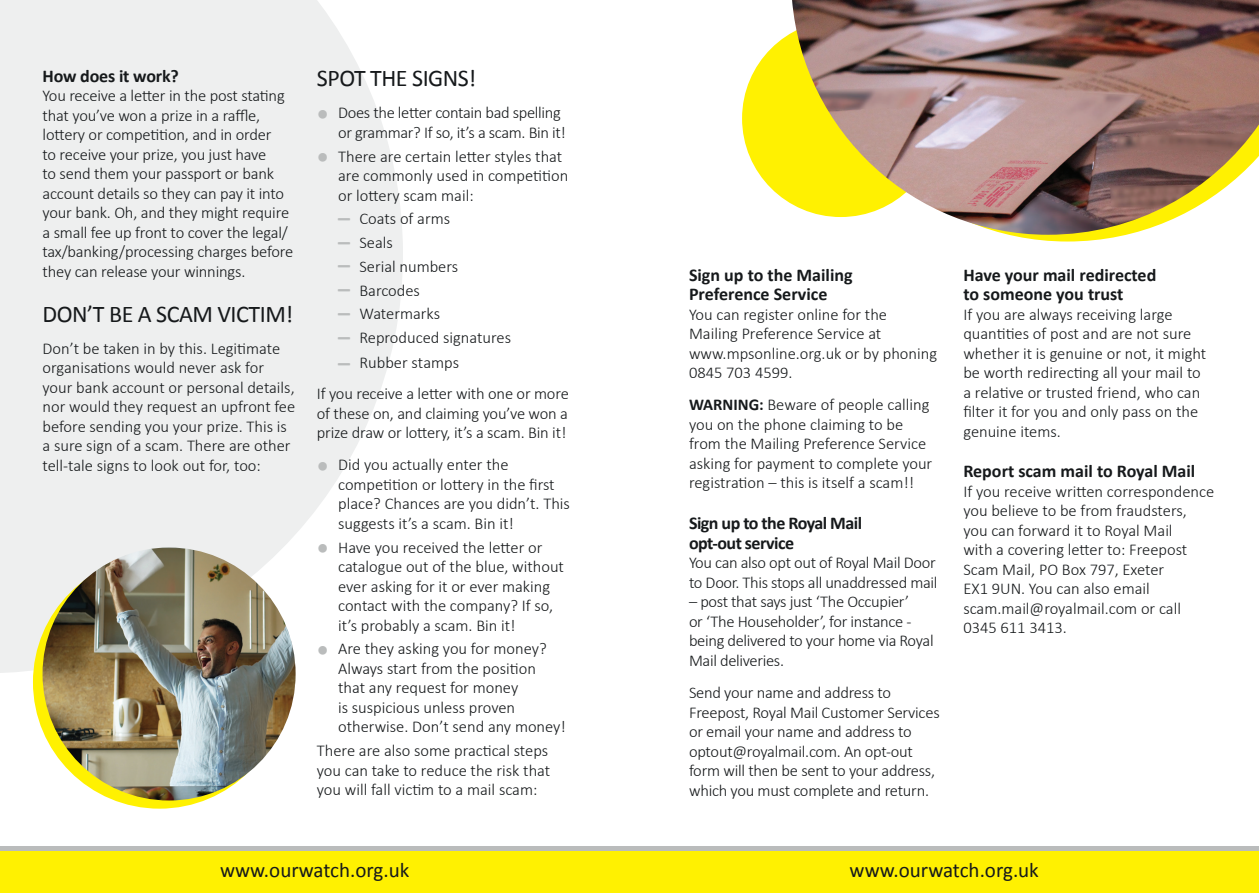
<style>
.page{position:relative;width:1259px;height:893px;background:#fff}
.page>*{position:absolute;margin:0;border:0;box-sizing:border-box;transform-origin:0 0}
.NHW_Sub_Heading{font:24px "Calibri";letter-spacing:-.02em;color:#16191b}
.t1{font:21px "Calibri";color:#16191b}
.NHW_Para_Heading{font:700 18px/19.5px "Calibri";color:#16191b}
.NHW_Para_Heading-2{font:700 18px/19.5px "Calibri";letter-spacing:-.03em;color:#16191b}
.NHW_Body{font:300 16.5px/19.5px "Calibri";letter-spacing:-.01em;color:#16191b}
.NHW_Bullets{font:300 16.5px/19.5px "Calibri";color:#16191b}
.NHW_Bullets-2{font:300 16.5px/19.5px "Calibri";letter-spacing:-.02em;color:#16191b}
.NHW_Last_Bullet{font:300 16.5px "Calibri";color:#16191b}
.s1{font-weight:700;font-size:24px;color:#babcbc}
.s2{font-weight:700}
</style>
<div class="page">
<div style="left:0;top:850px;width:1259px;height:43px;background:#fff101"></div>
<hr style="left:0;top:846px;width:1259px;height:4px;background:#babcbc">
<svg style="left:1010px;top:235px;width:115px;height:7px"></svg>
<svg style="left:0;top:0;width:403px;height:673px;background:#f0f1f1"></svg>
<div style="left:742px;top:20px;width:197px;height:197px;background:#fff101;border-radius:50%"></div>
<img style="left:792px;top:0;width:467px;height:235px">
<svg style="left:33px;top:556px;width:253px;height:253px;background:#f7ea0b"></svg>
<img style="left:43px;top:547px;width:253px;height:253px;border-radius:126px">
<p class="NHW_Para_Heading" style="left:43px;top:66px;width:138px">How does it work?</p>
<p class="NHW_Body" style="left:43px;top:86px;width:252px">You receive a letter in the post stating that you’ve won a prize in a raffle, lottery or competition, and in order<br>to receive your prize, you just have<br>to send them your passport or bank account details so they can pay it into your bank. Oh, and they might require a small fee up front to cover the legal/ tax/banking/processing charges before they can release your winnings.</p>
<p class="NHW_Sub_Heading" style="left:43px;top:298px;width:252px">DON’T BE A SCAM VICTIM!</p>
<p class="NHW_Body" style="left:43px;top:338px;width:254px">Don’t be taken in by this. Legitimate organisations would never ask for your bank account or personal details, nor would they request an upfront fee before sending you your prize. This is a sure sign of a scam. There are other tell-tale signs to look out for, too:</p>
<p class="NHW_Sub_Heading" style="left:317px;top:63px;width:161px">SPOT THE SIGNS!</p>
<p class="NHW_Bullets-2" style="left:338px;top:103px;width:229px;text-indent:-21px"><span class="s1">•</span> Does the letter contain bad spelling or grammar? If so, it’s a scam. Bin it!</p>
<p class="NHW_Bullets" style="left:338px;top:146px;width:232px;text-indent:-21px"><span class="s1">•</span> There are certain letter styles that are commonly used in competition or lottery scam mail:</p>
<p class="NHW_Bullets" style="left:338px;top:209px;width:113px"><span class="s1">–</span> Coats of arms</p>
<p class="NHW_Bullets" style="left:338px;top:233px;width:56px"><span class="s1">–</span> Seals</p>
<p class="NHW_Bullets" style="left:338px;top:256px;width:122px"><span class="s1">–</span> Serial numbers</p>
<p class="NHW_Bullets" style="left:338px;top:280px;width:83px"><span class="s1">–</span> Barcodes</p>
<p class="NHW_Bullets" style="left:338px;top:304px;width:103px"><span class="s1">–</span> Watermarks</p>
<p class="NHW_Bullets" style="left:338px;top:328px;width:174px"><span class="s1">–</span> Reproduced signatures</p>
<p class="NHW_Last_Bullet" style="left:338px;top:353px;width:122px"><span class="s1">–</span> Rubber stamps</p>
<p class="NHW_Body" style="left:317px;top:384px;width:253px;text-align:justify">If you receive a letter with one or more of these on, and claiming you’ve won a prize draw or lottery, it’s a scam. Bin it!</p>
<p class="NHW_Bullets" style="left:338px;top:455px;width:233px;text-indent:-21px"><span class="s1">•</span> Did you actually enter the competition or lottery in the first place? Chances are you didn’t. This suggests it’s a scam. Bin it!</p>
<p class="NHW_Bullets" style="left:338px;top:537px;width:227px;text-indent:-21px"><span class="s1">•</span> Have you received the letter or catalogue out of the blue, without ever asking for it or ever making contact with the company? If so, it’s probably a scam. Bin it!</p>
<p class="NHW_Bullets" style="left:338px;top:639px;width:229px;text-indent:-21px"><span class="s1">•</span> Are they asking you for money?<br>Always start from the position that any request for money<br>is suspicious unless proven otherwise. Don’t send any money!</p>
<p class="NHW_Body" style="left:317px;top:741px;width:235px">There are also some practical steps you can take to reduce the risk that you will fall victim to a mail scam:</p>
<p class="NHW_Para_Heading" style="left:689px;top:265px;width:165px">Sign up to the Mailing<br>Preference Service</p>
<p class="NHW_Body" style="left:689px;top:304px;width:249px">You can register online for the<br>Mailing Preference Service at www.mpsonline.org.uk or by phoning<br>0845 703 4599.</p>
<p class="NHW_Body" style="left:689px;top:395px;width:245px"><span class="s2">WARNING:</span> Beware of people calling you on the phone claiming to be from the Mailing Preference Service asking for payment to complete your registration – this is itself a scam!!</p>
<p class="NHW_Para_Heading-2" style="left:689px;top:513px;width:175px">Sign up to the Royal Mail opt-out service</p>
<p class="NHW_Body" style="left:689px;top:553px;width:250px">You can also opt out of Royal Mail Door to Door. This stops all unaddressed mail</p>
<p class="NHW_Body" style="left:689px;top:592px;width:246px">– post that says just ‘The Occupier’<br>or ‘The Householder’, for instance - being delivered to your home via Royal<br>Mail deliveries.</p>
<p class="NHW_Body" style="left:689px;top:683px;width:252px">Send your name and address to Freepost, Royal Mail Customer Services or email your name and address to optout@royalmail.com. An opt-out form will then be sent to your address, which you must complete and return.</p>
<p class="NHW_Para_Heading" style="left:963px;top:265px;width:194px">Have your mail redirected to someone you trust</p>
<p class="NHW_Body" style="left:963px;top:304px;width:244px">If you are always receiving large quantities of post and are not sure whether it is genuine or not, it might be worth redirecting all your mail to a relative or trusted friend, who can filter it for you and only pass on the genuine items.</p>
<p class="NHW_Para_Heading" style="left:963px;top:462px;width:233px">Report scam mail to Royal Mail</p>
<p class="NHW_Body" style="left:963px;top:482px;width:252px">If you receive written correspondence you believe to be from fraudsters, you can forward it to Royal Mail<br>with a covering letter to: Freepost<br>Scam Mail, PO Box 797, Exeter<br>EX1 9UN. You can also email scam.mail@royalmail.com or call<br>0345 611 3413.</p>
<p class="t1" style="left:220px;top:856px;width:191px">www.ourwatch.org.uk</p>
<p class="t1" style="left:849px;top:856px;width:191px">www.ourwatch.org.uk</p>
</div>
